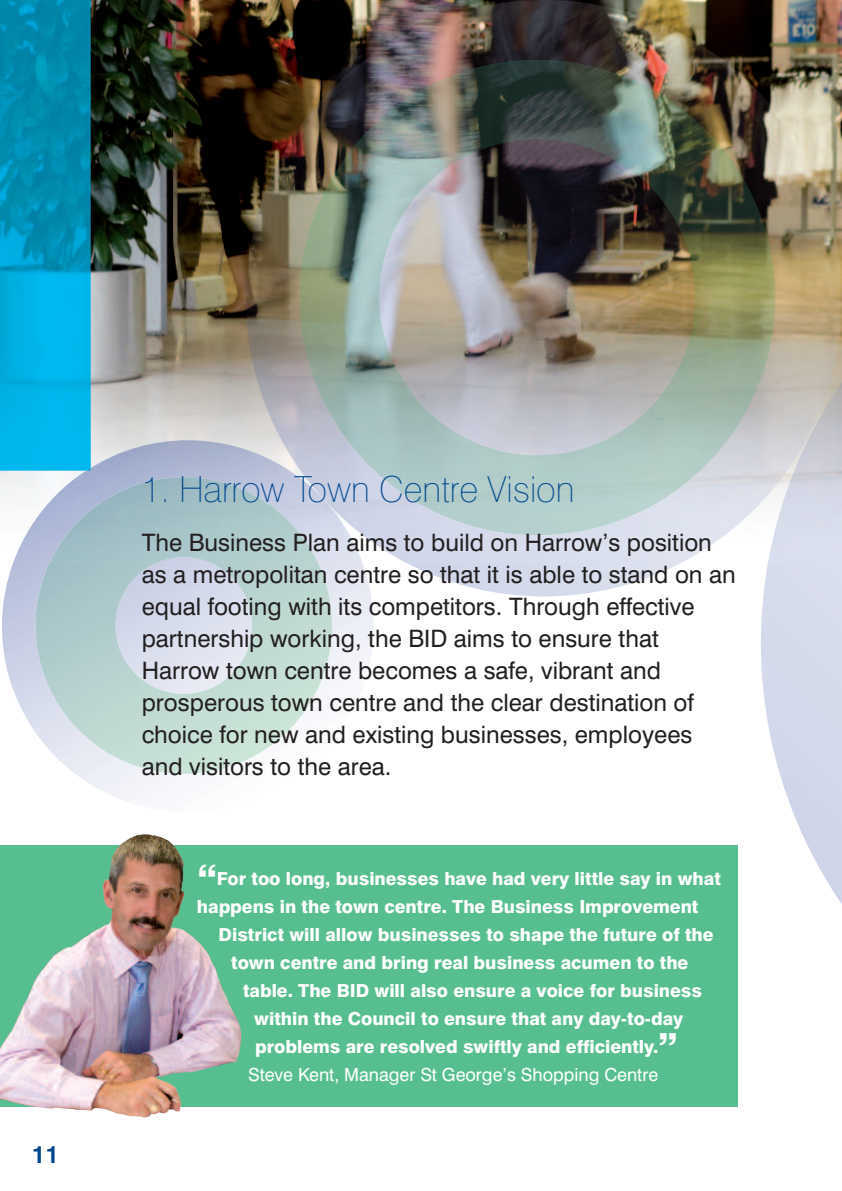
<style>
.page{position:relative;width:842px;height:1191px;background:#fff}
.page>*{position:absolute;margin:0;border:0;box-sizing:border-box;transform-origin:0 0}
.t1{font:100 36px "Swiss 721 BT";color:#01488f}
.t2{font:24px/32px "Swiss 721 BT";color:#231f20}
.t3{font:700 24px "Swiss 721 BT";color:#01488f}
.t4{font:800 18px/28px "Swiss 721 BT";color:#fff}
.t5{font:18px "Swiss 721 BT";color:#fff}
.s1{font-size:36px}
</style>
<div class="page">
<img style="left:0;top:0;width:246px;height:497px">
<img style="left:0;top:0;width:91px;height:471px">
<img style="left:2px;top:562px;width:372px;height:241px">
<img style="left:13px;top:440px;width:233px;height:122px">
<svg style="left:86px;top:468px;width:5px;height:3px"></svg>
<img style="left:36px;top:562px;width:296px;height:212px">
<img style="left:50px;top:477px;width:196px;height:85px">
<img style="left:405px;top:562px;width:277px;height:34px">
<img style="left:246px;top:0;width:596px;height:562px">
<img style="left:299px;top:59px;width:476px;height:476px">
<img style="left:761px;top:380px;width:81px;height:524px">
<img style="left:768px;top:382px;width:74px;height:180px">
<div style="left:0;top:845px;width:737px;height:261px;background:#57bf8f"></div>
<img style="left:0;top:834px;width:241px;height:283px">
<p class="t3" style="left:32px;top:1145px;width:29px">11</p>
<h1 class="t1" style="left:142px;top:476px;width:434px">1. Harrow Town Centre Vision</h1>
<p class="t2" style="left:142px;top:529px;width:596px">The Business Plan aims to build on Harrow’s position as a metropolitan centre so that it is able to stand on an equal footing with its competitors. Through effective partnership working, the BID aims to ensure that Harrow town centre becomes a safe, vibrant and prosperous town centre and the clear destination of choice for new and existing businesses, employees and visitors to the area.</p>
<p class="t4" style="left:197px;top:866px;width:525px"><span class="s1">“</span>For too long, businesses have had very little say in what happens in the town centre. The Business Improvement</p>
<p class="t4" style="left:231px;top:922px;width:484px;text-indent:-13px">District will allow businesses to shape the future of the town centre and bring real business acumen to the</p>
<p class="t4" style="left:243px;top:978px;width:460px">table. The BID will also ensure a voice for business</p>
<p class="t4" style="left:254px;top:1006px;width:430px">within the Council to ensure that any day-to-day</p>
<p class="t4" style="left:255px;top:1034px;width:424px">problems are resolved swiftly and efficiently.<span class="s1">”</span></p>
<p class="t5" style="left:248px;top:1068px;width:411px">Steve Kent, Manager St George’s Shopping Centre</p>
</div>
